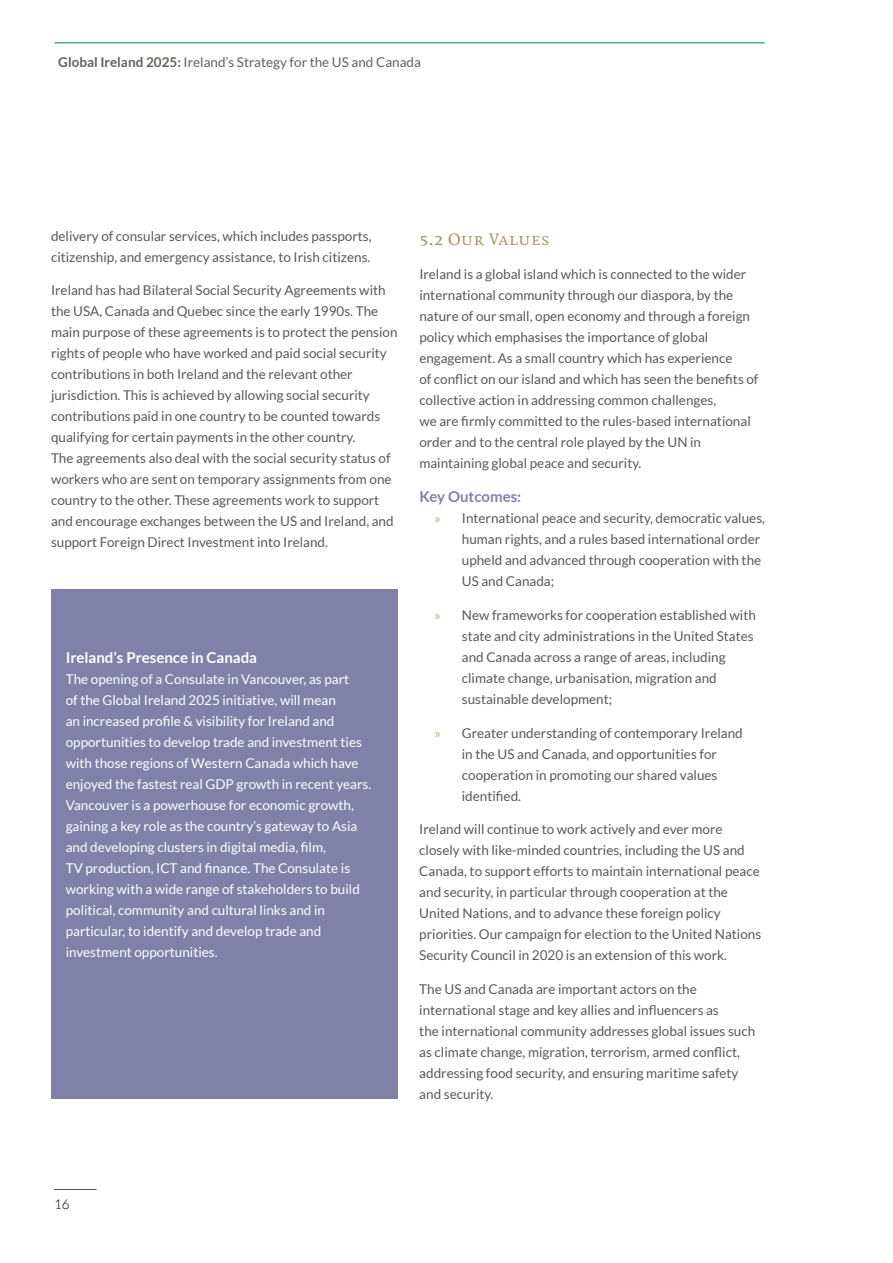
<style>
.page{position:relative;width:893px;height:1263px;background:#fff}
.page>*{position:absolute;margin:0;border:0;box-sizing:border-box;transform-origin:0 0}
.t1{font:18px "Quadraat Small Caps";letter-spacing:.025em;color:#a99562}
.t2{font:700 15px "Lato";color:#fff}
.t3{font:700 15px "Lato";color:#8181a8}
.t4{font:13.5px/21px "Lato";color:#58595b}
.t5{font:13.5px/21px "Lato";color:#fff}
.t6{font:13.5px "Lato";color:#63635b}
.t7{font:300 13.5px "Lato";color:#000}
.s1{font-weight:700}
.s2{font-family:"Myriad Pro";color:#baa87b}
</style>
<div class="page">
<hr style="left:54px;top:1189px;width:43px;height:1px;background:#51534a">
<hr style="left:55px;top:43px;width:710px;height:1px;background:#008457">
<div style="left:51px;top:590px;width:347px;height:509px;background:#8181a8"></div>
<p class="t6" style="left:58px;top:54px;width:364px"><span class="s1">Global Ireland 2025:</span> Ireland’s Strategy for the US and Canada</p>
<p class="t4" style="left:51px;top:225px;width:322px">delivery of consular services, which includes passports, citizenship, and emergency assistance, to Irish citizens.</p>
<p class="t4" style="left:51px;top:280px;width:348px">Ireland has had Bilateral Social Security Agreements with the USA, Canada and Quebec since the early 1990s. The main purpose of these agreements is to protect the pension rights of people who have worked and paid social security contributions in both Ireland and the relevant other jurisdiction. This is achieved by allowing social security contributions paid in one country to be counted towards qualifying for certain payments in the other country.<br>The agreements also deal with the social security status of workers who are sent on temporary assignments from one country to the other. These agreements work to support and encourage exchanges between the US and Ireland, and support Foreign Direct Investment into Ireland.</p>
<p class="t2" style="left:66px;top:649px;width:193px">Ireland’s Presence in Canada</p>
<p class="t5" style="left:66px;top:669px;width:307px">The opening of a Consulate in Vancouver, as part<br>of the Global Ireland 2025 initiative, will mean<br>an increased profile &amp; visibility for Ireland and opportunities to develop trade and investment ties with those regions of Western Canada which have enjoyed the fastest real GDP growth in recent years.<br>Vancouver is a powerhouse for economic growth, gaining a key role as the country’s gateway to Asia and developing clusters in digital media, film,<br>TV production, ICT and finance. The Consulate is working with a wide range of stakeholders to build political, community and cultural links and in particular, to identify and develop trade and investment opportunities.</p>
<h1 class="t1" style="left:419px;top:230px;width:131px">5.2 Our Values</h1>
<p class="t4" style="left:419px;top:264px;width:341px">Ireland is a global island which is connected to the wider international community through our diaspora, by the nature of our small, open economy and through a foreign policy which emphasises the importance of global engagement. As a small country which has experience<br>of conflict on our island and which has seen the benefits of collective action in addressing common challenges,<br>we are firmly committed to the rules-based international order and to the central role played by the UN in maintaining global peace and security.</p>
<p class="t3" style="left:419px;top:488px;width:103px">Key Outcomes:</p>
<p class="t4" style="left:462px;top:508px;width:305px;text-indent:-27px"><span class="s2">»</span> International peace and security, democratic values, human rights, and a rules based international order upheld and advanced through cooperation with the US and Canada;</p>
<p class="t4" style="left:462px;top:604px;width:296px;text-indent:-27px"><span class="s2">»</span> New frameworks for cooperation established with state and city administrations in the United States and Canada across a range of areas, including climate change, urbanisation, migration and sustainable development;</p>
<p class="t4" style="left:462px;top:722px;width:282px;text-indent:-27px"><span class="s2">»</span> Greater understanding of contemporary Ireland in the US and Canada, and opportunities for cooperation in promoting our shared values identified.</p>
<p class="t4" style="left:419px;top:819px;width:343px">Ireland will continue to work actively and ever more closely with like-minded countries, including the US and Canada, to support efforts to maintain international peace and security, in particular through cooperation at the United Nations, and to advance these foreign policy priorities. Our campaign for election to the United Nations Security Council in 2020 is an extension of this work.</p>
<p class="t4" style="left:419px;top:979px;width:337px">The US and Canada are important actors on the international stage and key allies and influencers as<br>the international community addresses global issues such as climate change, migration, terrorism, armed conflict, addressing food security, and ensuring maritime safety and security.</p>
<p class="t7" style="left:54px;top:1197px;width:17px">16</p>
</div>
